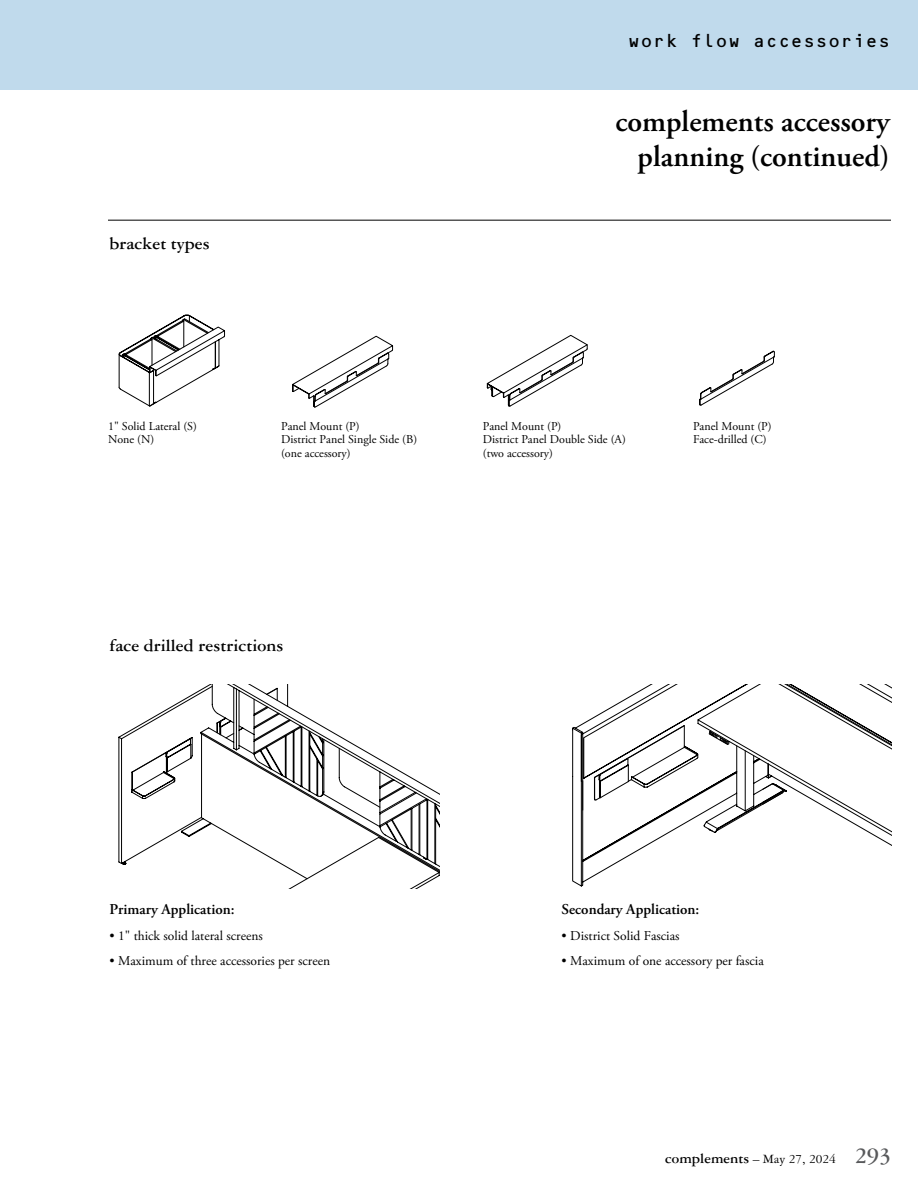
<style>
.page{position:relative;width:918px;height:1188px;background:#fff}
.page>*{position:absolute;margin:0;border:0;box-sizing:border-box;transform-origin:0 0}
.t1{font:600 30px/34.5px "Adobe Garamond Pro";letter-spacing:.05em;color:#000;text-align:right}
.t2{font:700 18px "Garamond Three";color:#000}
.t3{font:18px "OCRB Std";letter-spacing:-.025em;color:#000}
.t4{font:600 15px "Adobe Garamond Pro";color:#000}
.t5{font:700 15px "Garamond Three";color:#000}
.t6{font:13.5px "Adobe Garamond Pro";color:#000}
.t7{font:12px/13.5px "Adobe Garamond Pro";color:#000}
.s1{font-weight:400;font-size:13.5px}
.s2{font-size:24px;color:#58595b}
</style>
<div class="page">
<div style="left:0;top:0;width:918px;height:90px;background:#c0daec"></div>
<hr style="left:108px;top:220px;width:783px;height:1px;background:#000">
<svg style="left:118px;top:315px;width:107px;height:92px"></svg>
<svg style="left:482px;top:219px;width:129px;height:188px"></svg>
<svg style="left:118px;top:684px;width:321px;height:205px"></svg>
<svg style="left:572px;top:724px;width:9px;height:163px"></svg>
<svg style="left:581px;top:684px;width:311px;height:203px"></svg>
<svg style="left:292px;top:335px;width:102px;height:73px"></svg>
<svg style="left:693px;top:219px;width:113px;height:187px"></svg>
<h2 class="t3" style="left:628px;top:31px;width:265px">work flow accessories</h2>
<h2 class="t2" style="left:110px;top:234px;width:102px">bracket types</h2>
<h1 class="t1" style="left:615px;top:105px;width:276px">complements accessory planning (continued)</h1>
<p class="t7" style="left:108px;top:420px;width:90px">1" Solid Lateral (S)<br>None (N)</p>
<p class="t7" style="left:483px;top:420px;width:145px">Panel Mount (P)<br>District Panel Double Side (A) (two accessory)</p>
<p class="t7" style="left:281px;top:420px;width:138px">Panel Mount (P)<br>District Panel Single Side (B) (one accessory)</p>
<p class="t7" style="left:693px;top:420px;width:80px">Panel Mount (P)<br>Face-drilled (C)</p>
<h2 class="t2" style="left:110px;top:636px;width:175px">face drilled restrictions</h2>
<p class="t4" style="left:110px;top:901px;width:127px">Primary Application:</p>
<p class="t6" style="left:110px;top:927px;width:155px">• 1" thick solid lateral screens</p>
<p class="t6" style="left:110px;top:953px;width:222px">• Maximum of three accessories per screen</p>
<p class="t4" style="left:562px;top:901px;width:139px">Secondary Application:</p>
<p class="t6" style="left:562px;top:927px;width:119px">• District Solid Fascias</p>
<p class="t6" style="left:562px;top:953px;width:204px">• Maximum of one accessory per fascia</p>
<p class="t5" style="left:665px;top:1150px;width:227px">complements <span class="s1">– May 27, 2024</span> <span class="s2">293</span></p>
</div>
